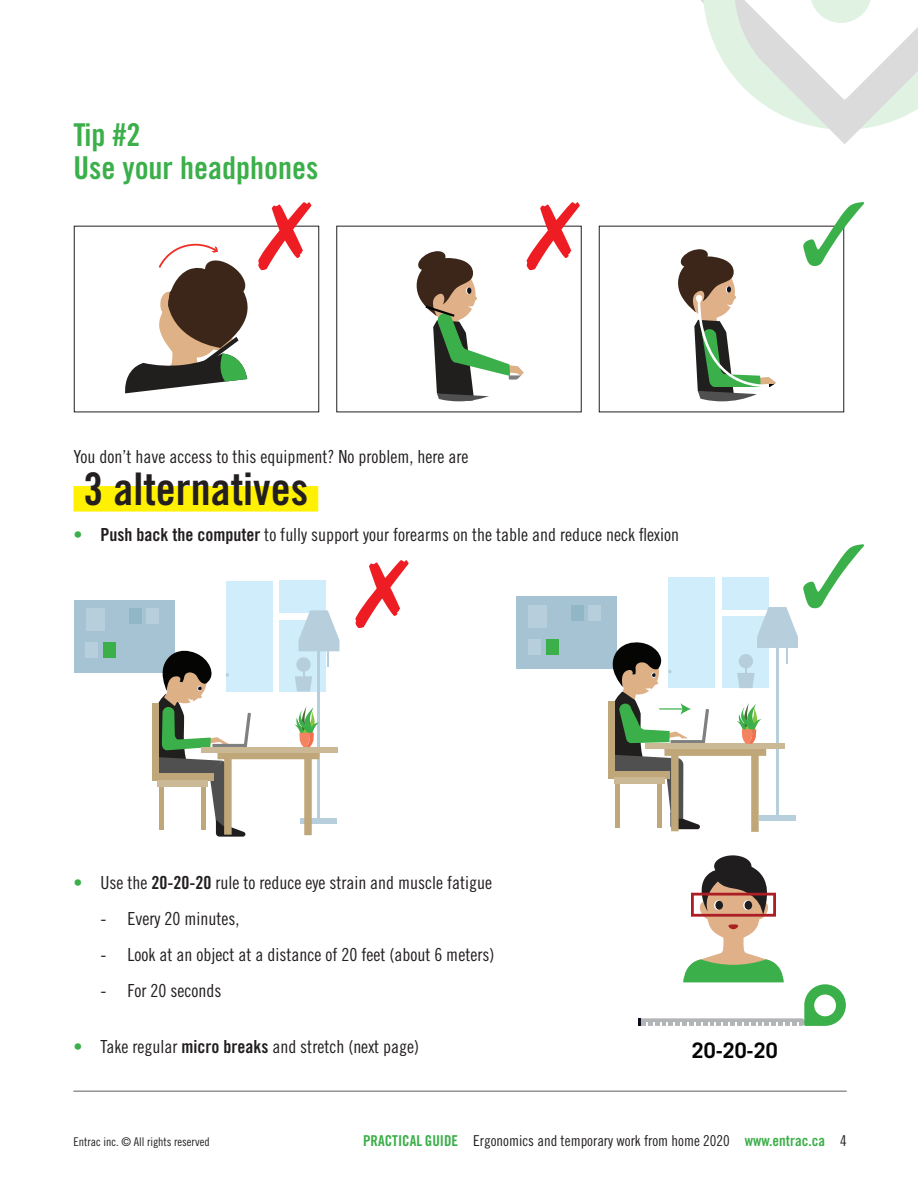
<style>
.page{position:relative;width:918px;height:1188px;background:#fff}
.page>*{position:absolute;margin:0;border:0;box-sizing:border-box;transform-origin:0 0}
.t1{font:45px "Trade Gothic Bold Cond Twenty";color:#231f20}
.t2{font:31.5px/33px "Trade Gothic Bold Cond Twenty";color:#3baf49}
.t3{font:700 21.45px "Trade Gothic LT Std";color:#050504}
.t4{font:18px "Trade Gothic Cond Eighteen";color:#231f20}
.t5{font:15px "Trade Gothic Cond Eighteen";color:#231f20}
.t6{font:12px "Trade Gothic Cond Eighteen";color:#231f20}
.s1{font-family:"Trade Gothic Bold Cond Twenty";color:#3baf49}
.s2{font-family:"Trade Gothic Bold Cond Twenty"}
.s3{color:#3baf49}
</style>
<div class="page">
<svg style="left:701px;top:0;width:217px;height:144px"></svg>
<hr style="left:73px;top:1091px;width:774px;height:1px;background:#605e5f">
<div style="left:73px;top:486px;width:245px;height:26px;background:#fff101"></div>
<div style="left:74px;top:226px;width:245px;height:186px;border:1px solid #231f20"></div>
<div style="left:336px;top:226px;width:246px;height:186px;border:1px solid #231f20"></div>
<div style="left:599px;top:226px;width:245px;height:186px;border:1px solid #231f20"></div>
<svg style="left:415px;top:202px;width:165px;height:199px"></svg>
<svg style="left:124px;top:202px;width:187px;height:191px"></svg>
<svg style="left:677px;top:202px;width:187px;height:199px"></svg>
<div style="left:714px;top:855px;width:37px;height:22px;background:#201d1e;border-radius:50%"></div>
<svg style="left:683px;top:860px;width:101px;height:122px"></svg>
<div style="left:638px;top:1018px;width:167px;height:8px;background:#b2b5b6;border-radius:4px"></div>
<svg style="left:638px;top:1018px;width:9px;height:8px"></svg>
<svg style="left:674px;top:1022px;width:28px;height:4px"></svg>
<svg style="left:722px;top:1022px;width:28px;height:4px"></svg>
<svg style="left:777px;top:1022px;width:21px;height:4px"></svg>
<svg style="left:804px;top:984px;width:42px;height:42px"></svg>
<div style="left:74px;top:600px;width:100px;height:73px;background:#a5c3d2"></div>
<div style="left:86px;top:609px;width:18px;height:22px;background:#b7cfdc"></div>
<div style="left:129px;top:609px;width:12px;height:15px;background:#91b6c6"></div>
<div style="left:86px;top:642px;width:12px;height:16px;background:#b7cfdc"></div>
<div style="left:104px;top:642px;width:12px;height:16px;background:#3baf49"></div>
<div style="left:146px;top:609px;width:13px;height:15px;background:#b7cfdc"></div>
<div style="left:226px;top:581px;width:47px;height:111px;background:#cfedfb"></div>
<div style="left:279px;top:581px;width:47px;height:32px;background:#cfedfb"></div>
<svg style="left:152px;top:610px;width:187px;height:227px"></svg>
<div style="left:516px;top:596px;width:101px;height:73px;background:#a5c3d2"></div>
<div style="left:528px;top:605px;width:19px;height:23px;background:#b7cfdc"></div>
<div style="left:572px;top:605px;width:12px;height:15px;background:#91b6c6"></div>
<div style="left:528px;top:639px;width:12px;height:15px;background:#b7cfdc"></div>
<div style="left:546px;top:639px;width:12px;height:15px;background:#3baf49"></div>
<div style="left:589px;top:605px;width:12px;height:15px;background:#b7cfdc"></div>
<svg style="left:355px;top:560px;width:54px;height:68px"></svg>
<svg style="left:608px;top:544px;width:256px;height:288px"></svg>
<h2 class="t2" style="left:73px;top:118px;width:246px">Tip #2<br>Use your headphones</h2>
<p class="t4" style="left:73px;top:446px;width:396px">You don’t have access to this equipment? No problem, here are</p>
<h1 class="t1" style="left:83px;top:461px;width:226px">3 alternatives</h1>
<p class="t4" style="left:73px;top:524px;width:607px"><span class="s1">•</span> <span class="s2">Push back the computer</span> to fully support your forearms on the table and reduce neck flexion</p>
<p class="t4" style="left:73px;top:872px;width:420px"><span class="s3">•</span> Use the <span class="s2">20-20-20</span> rule to reduce eye strain and muscle fatigue</p>
<p class="t4" style="left:100px;top:908px;width:140px">- Every 20 minutes,</p>
<p class="t4" style="left:100px;top:944px;width:395px">- Look at an object at a distance of 20 feet (about 6 meters)</p>
<p class="t4" style="left:100px;top:980px;width:122px">- For 20 seconds</p>
<p class="t4" style="left:73px;top:1036px;width:347px"><span class="s3">•</span> Take regular <span class="s2">micro breaks</span> and stretch (next page)</p>
<p class="t3" style="left:692px;top:1037px;width:87px">20-20-20</p>
<p class="t6" style="left:73px;top:1134px;width:138px">Entrac inc. © All rights reserved</p>
<p class="t5" style="left:363px;top:1131px;width:485px"><span class="s1">PRACTICAL GUIDE</span> Ergonomics and temporary work from home 2020 <span class="s1">www.entrac.ca</span> 4</p>
</div>
